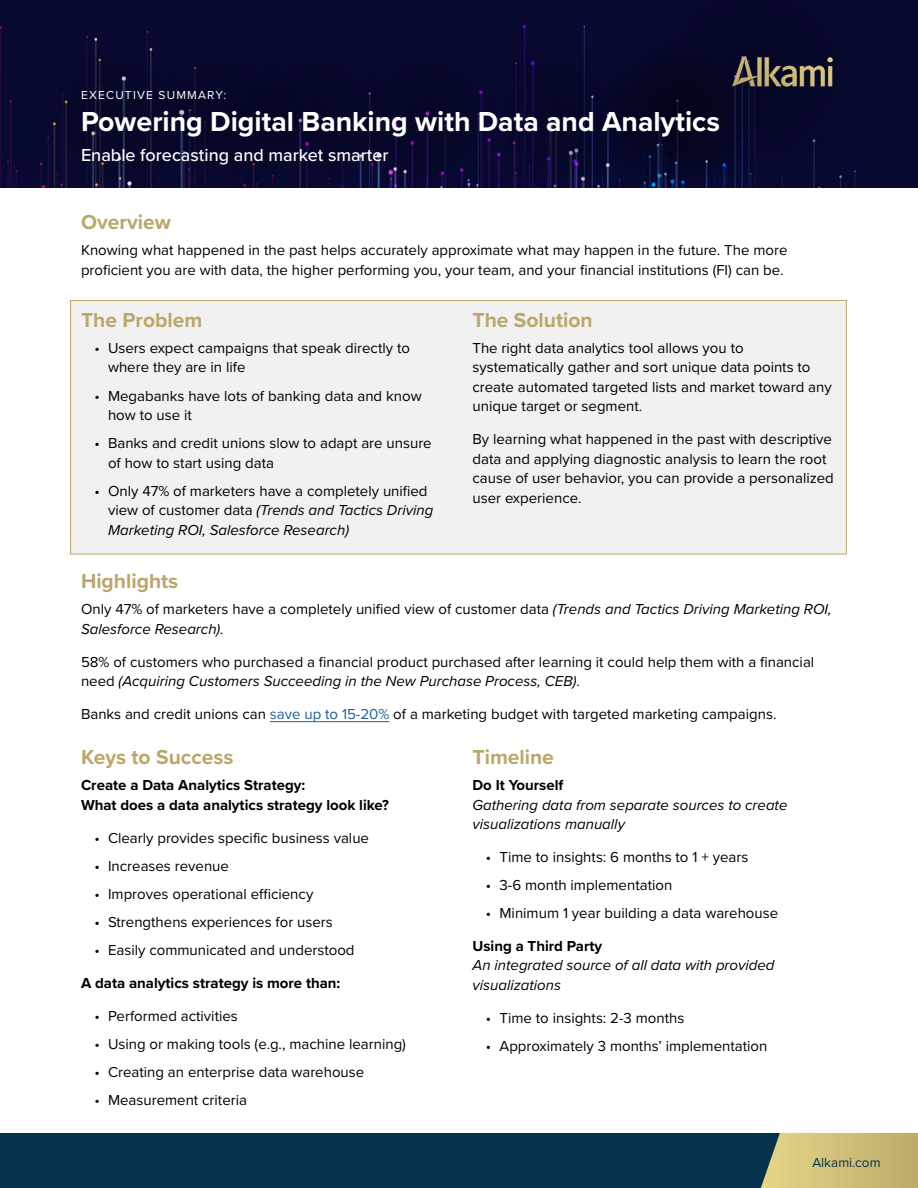
<style>
.page{position:relative;width:918px;height:1188px;background:#fff}
.page>*{position:absolute;margin:0;border:0;box-sizing:border-box;transform-origin:0 0}
.t1{font:700 28.5px "Proxima Nova";color:#fff}
.t2{font:700 21px "Proxima Nova";color:#baa769}
.t3{font:500 18px "Proxima Nova";color:#fff}
.t4{font:15px/19.5px "Proxima Nova";color:#000}
.t5{font:700 15px/19.5px "Proxima Nova";color:#000}
.t6{font:italic 15px/19.5px "Proxima Nova";color:#000}
.t7{font:13.5px "Proxima Nova";color:#06324d}
.t8{font:12px "Proxima Nova";letter-spacing:.1em;color:#fff}
.s1{font-style:italic}
.s2{color:#215e9e}
</style>
<div class="page">
<div style="left:0;top:1133px;width:918px;height:55px;background:#06324d"></div>
<svg style="left:760px;top:1133px;width:158px;height:55px;background:#c2b575"></svg>
<div style="left:0;top:0;width:918px;height:188px;background:#080a31"></div>
<div style="left:156px;top:45px;width:143px;height:143px;background:#06082b;border-radius:50%"></div>
<div style="left:243px;top:45px;width:143px;height:143px;background:#060829;border-radius:50%"></div>
<svg style="left:353px;top:45px;width:143px;height:143px;background:#09092e"></svg>
<svg style="left:486px;top:45px;width:143px;height:143px;background:#090a2f"></svg>
<div style="left:600px;top:45px;width:142px;height:143px;background:#060727;border-radius:50%"></div>
<svg style="left:646px;top:0;width:213px;height:180px"></svg>
<svg style="left:46px;top:45px;width:143px;height:143px;background:#0a0b2d"></svg>
<img style="left:729px;top:54px;width:108px;height:34px">
<div style="left:70px;top:300px;width:777px;height:254px;background:#f1f1f2;border:1px solid #baa769"></div>
<hr style="left:270px;top:721px;width:119px;height:1px;background:#215e9e">
<p class="t8" style="left:81px;top:86px;width:147px">EXECUTIVE SUMMARY:</p>
<h1 class="t1" style="left:81px;top:101px;width:641px">Powering Digital Banking with Data and Analytics</h1>
<p class="t3" style="left:81px;top:141px;width:309px">Enable forecasting and market smarter</p>
<h2 class="t2" style="left:81px;top:206px;width:91px">Overview</h2>
<p class="t4" style="left:81px;top:240px;width:708px">Knowing what happened in the past helps accurately approximate what may happen in the future. The more proficient you are with data, the higher performing you, your team, and your financial institutions (FI) can be.</p>
<h2 class="t2" style="left:81px;top:304px;width:123px">The Problem</h2>
<p class="t4" style="left:108px;top:338px;width:303px;text-indent:-14px">• Users expect campaigns that speak directly to where they are in life</p>
<p class="t4" style="left:108px;top:385px;width:315px;text-indent:-14px">• Megabanks have lots of banking data and know how to use it</p>
<p class="t4" style="left:108px;top:433px;width:325px;text-indent:-14px">• Banks and credit unions slow to adapt are unsure of how to start using data</p>
<p class="t4" style="left:108px;top:480px;width:327px;text-indent:-14px">• Only 47% of marketers have a completely unified view of customer data <span class="s1">(Trends and Tactics Driving<br>Marketing ROI, Salesforce Research)</span></p>
<h2 class="t2" style="left:472px;top:304px;width:122px">The Solution</h2>
<p class="t4" style="left:472px;top:338px;width:361px">The right data analytics tool allows you to systematically gather and sort unique data points to create automated targeted lists and market toward any unique target or segment.</p>
<p class="t4" style="left:472px;top:429px;width:363px">By learning what happened in the past with descriptive data and applying diagnostic analysis to learn the root cause of user behavior, you can provide a personalized user experience.</p>
<h2 class="t2" style="left:81px;top:565px;width:99px">Highlights</h2>
<p class="t4" style="left:81px;top:599px;width:752px">Only 47% of marketers have a completely unified view of customer data <span class="s1">(Trends and Tactics Driving Marketing ROI,<br>Salesforce Research).</span></p>
<p class="t4" style="left:81px;top:651px;width:735px">58% of customers who purchased a financial product purchased after learning it could help them with a financial need <span class="s1">(Acquiring Customers Succeeding in the New Purchase Process, CEB)</span>.</p>
<p class="t4" style="left:81px;top:704px;width:697px">Banks and credit unions can <span class="s2">save up to 15-20%</span> of a marketing budget with targeted marketing campaigns.</p>
<h2 class="t2" style="left:81px;top:741px;width:154px">Keys to Success</h2>
<h2 class="t2" style="left:473px;top:741px;width:83px">Timeline</h2>
<p class="t5" style="left:81px;top:775px;width:310px">Create a Data Analytics Strategy:<br>What does a data analytics strategy look like?</p>
<p class="t4" style="left:94px;top:827px;width:276px">• Clearly provides specific business value</p>
<p class="t4" style="left:94px;top:855px;width:136px">• Increases revenue</p>
<p class="t4" style="left:94px;top:883px;width:220px">• Improves operational efficiency</p>
<p class="t4" style="left:94px;top:912px;width:240px">• Strengthens experiences for users</p>
<p class="t4" style="left:94px;top:940px;width:262px">• Easily communicated and understood</p>
<p class="t5" style="left:81px;top:973px;width:261px">A data analytics strategy is more than:</p>
<p class="t4" style="left:94px;top:1005px;width:145px">• Performed activities</p>
<p class="t4" style="left:94px;top:1033px;width:313px">• Using or making tools (e.g., machine learning)</p>
<p class="t4" style="left:94px;top:1062px;width:271px">• Creating an enterprise data warehouse</p>
<p class="t4" style="left:94px;top:1090px;width:154px">• Measurement criteria</p>
<p class="t5" style="left:472px;top:775px;width:92px">Do It Yourself</p>
<p class="t6" style="left:472px;top:794px;width:317px">Gathering data from separate sources to create visualizations manually</p>
<p class="t4" style="left:486px;top:847px;width:264px">• Time to insights: 6 months to 1 + years</p>
<p class="t4" style="left:486px;top:875px;width:188px">• 3-6 month implementation</p>
<p class="t4" style="left:486px;top:903px;width:294px">• Minimum 1 year building a data warehouse</p>
<p class="t5" style="left:472px;top:936px;width:131px">Using a Third Party</p>
<p class="t6" style="left:472px;top:955px;width:304px">An integrated source of all data with provided visualizations</p>
<p class="t4" style="left:486px;top:1008px;width:200px">• Time to insights: 2-3 months</p>
<p class="t4" style="left:486px;top:1036px;width:283px">• Approximately 3 months’ implementation</p>
<p class="t7" style="left:812px;top:1153px;width:70px">Alkami.com</p>
</div>
